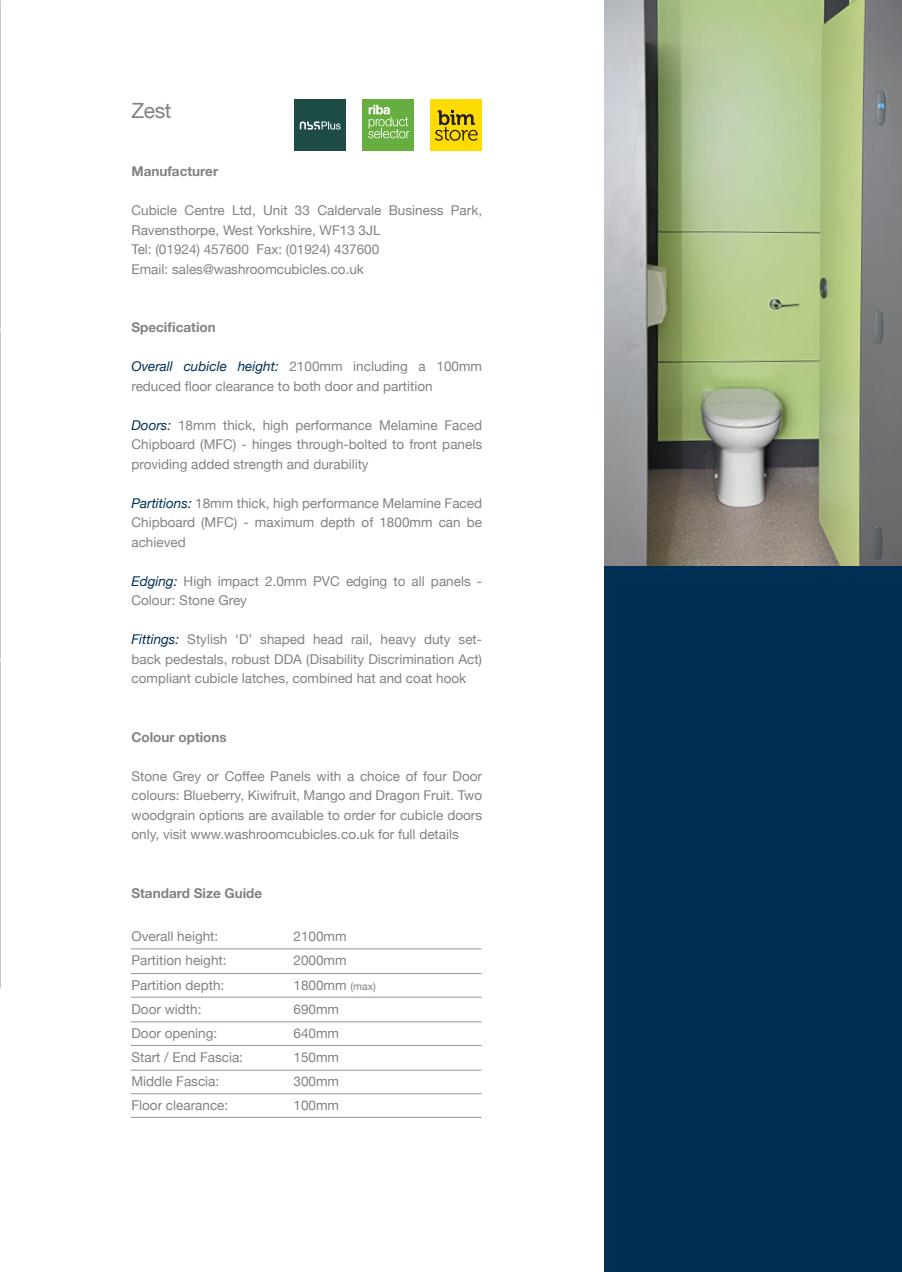
<style>
.page{position:relative;width:902px;height:1272px;background:#fff}
.page>*{position:absolute;margin:0;border:0;box-sizing:border-box;transform-origin:0 0}
.t1{font:21px "Helvetica Neue";color:#808285}
.t2{font:13.5px/19.5px "Helvetica Neue";color:#808285;text-align:justify}
.t3{font:700 13.5px "Helvetica Neue";color:#808285}
.s1{font-style:italic;color:#002f56}
.s2{font-size:10.5px}
</style>
<div class="page">
<img style="left:0;top:0;width:1px;height:328px">
<img style="left:0;top:330px;width:1px;height:328px">
<img style="left:0;top:660px;width:1px;height:328px">
<div style="left:604px;top:557px;width:297px;height:714px;background:#002f56"></div>
<img style="left:604px;top:0;width:297px;height:566px">
<div style="left:431px;top:100px;width:51px;height:51px;background:#ffdc01"></div>
<svg style="left:435px;top:110px;width:42px;height:31px"></svg>
<div style="left:362px;top:100px;width:52px;height:51px;background:#66ae3f"></div>
<svg style="left:368px;top:105px;width:41px;height:33px"></svg>
<div style="left:294px;top:100px;width:51px;height:51px;background:#1d4c47"></div>
<svg style="left:300px;top:121px;width:40px;height:9px"></svg>
<hr style="left:131px;top:948px;width:350px;height:1px;background:#939598">
<hr style="left:131px;top:973px;width:350px;height:1px;background:#939598">
<hr style="left:131px;top:996px;width:350px;height:1px;background:#939598">
<hr style="left:131px;top:1021px;width:350px;height:1px;background:#939598">
<hr style="left:131px;top:1045px;width:350px;height:1px;background:#939598">
<hr style="left:131px;top:1069px;width:350px;height:1px;background:#939598">
<hr style="left:131px;top:1093px;width:350px;height:1px;background:#939598">
<hr style="left:131px;top:1117px;width:350px;height:1px;background:#939598">
<h1 class="t1" style="left:131px;top:92px;width:41px">Zest</h1>
<p class="t3" style="left:131px;top:159px;width:88px">Manufacturer</p>
<p class="t2" style="left:131px;top:200px;width:352px;text-align:left">Cubicle Centre Ltd, Unit 33 Caldervale Business Park, Ravensthorpe, West Yorkshire, WF13 3JL<br>Tel: (01924) 457600 Fax: (01924) 437600<br>Email: sales@washroomcubicles.co.uk</p>
<p class="t3" style="left:131px;top:315px;width:86px">Specification</p>
<p class="t2" style="left:131px;top:356px;width:352px"><span class="s1">Overall cubicle height:</span> 2100mm including a 100mm reduced floor clearance to both door and partition</p>
<p class="t2" style="left:131px;top:414px;width:352px"><span class="s1">Doors:</span> 18mm thick, high performance Melamine Faced Chipboard (MFC) - hinges through-bolted to front panels providing added strength and durability</p>
<p class="t2" style="left:131px;top:492px;width:352px"><span class="s1">Partitions:</span> 18mm thick, high performance Melamine Faced Chipboard (MFC) - maximum depth of 1800mm can be achieved</p>
<p class="t2" style="left:131px;top:570px;width:352px"><span class="s1">Edging:</span> High impact 2.0mm PVC edging to all panels -<br>Colour: Stone Grey</p>
<p class="t2" style="left:131px;top:629px;width:352px"><span class="s1">Fittings:</span> Stylish ‘D’ shaped head rail, heavy duty set&shy;back pedestals, robust DDA (Disability Discrimination Act) compliant cubicle latches, combined hat and coat hook</p>
<p class="t3" style="left:131px;top:724px;width:97px">Colour options</p>
<p class="t2" style="left:131px;top:765px;width:352px">Stone Grey or Coffee Panels with a choice of four Door colours: Blueberry, Kiwifruit, Mango and Dragon Fruit. Two woodgrain options are available to order for cubicle doors only, visit www.washroomcubicles.co.uk for full details</p>
<p class="t3" style="left:131px;top:880px;width:132px">Standard Size Guide</p>
<p class="t2" style="left:131px;top:925px;width:88px">Overall height:</p>
<p class="t2" style="left:293px;top:925px;width:55px">2100mm</p>
<p class="t2" style="left:131px;top:949px;width:97px">Partition height:</p>
<p class="t2" style="left:293px;top:949px;width:55px">2000mm</p>
<p class="t2" style="left:131px;top:973px;width:94px">Partition depth:</p>
<p class="t2" style="left:293px;top:973px;width:84px">1800mm <span class="s2">(max)</span></p>
<p class="t2" style="left:131px;top:998px;width:71px">Door width:</p>
<p class="t2" style="left:293px;top:998px;width:47px">690mm</p>
<p class="t2" style="left:131px;top:1022px;width:87px">Door opening:</p>
<p class="t2" style="left:293px;top:1022px;width:47px">640mm</p>
<p class="t2" style="left:131px;top:1046px;width:113px">Start / End Fascia:</p>
<p class="t2" style="left:293px;top:1046px;width:47px">150mm</p>
<p class="t2" style="left:131px;top:1070px;width:89px">Middle Fascia:</p>
<p class="t2" style="left:293px;top:1070px;width:47px">300mm</p>
<p class="t2" style="left:131px;top:1094px;width:98px">Floor clearance:</p>
<p class="t2" style="left:293px;top:1094px;width:47px">100mm</p>
</div>
